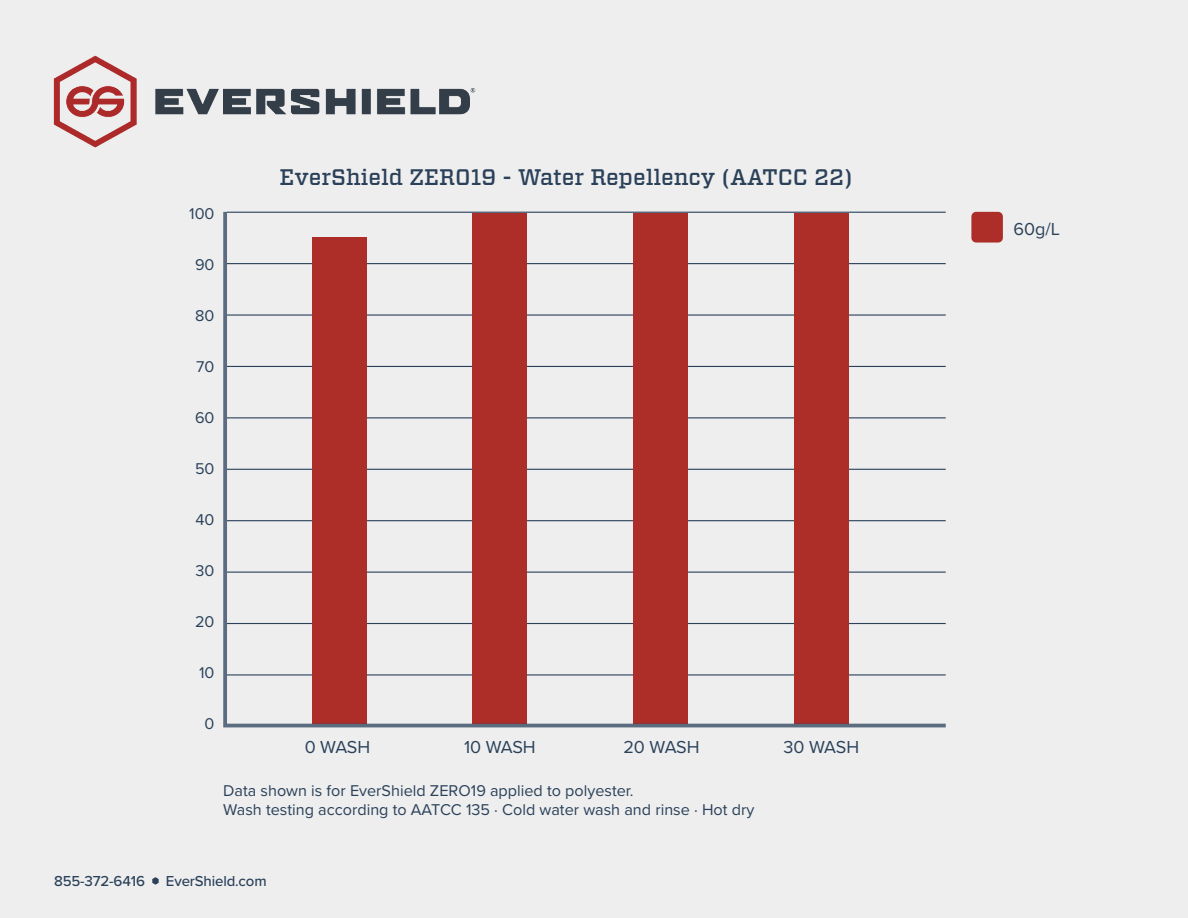
<style>
.page{position:relative;width:1188px;height:918px;background:#eeeeef}
.page>*{position:absolute;margin:0;border:0;box-sizing:border-box;transform-origin:0 0}
.t1{font:500 22.5px "Vitesse";color:#2a4159}
.t2{font:18px "Proxima Nova";color:#2a4159}
.t3{font:16.2px "Proxima Nova";color:#2a4159}
.t4{font:500 15px "Proxima Nova";letter-spacing:-.01em;color:#2a4159}
</style>
<div class="page">
<svg style="left:152px;top:877px;width:7px;height:8px"></svg>
<img style="left:53px;top:55px;width:423px;height:93px">
<svg style="left:223px;top:211px;width:723px;height:517px"></svg>
<div style="left:971px;top:212px;width:32px;height:31px;background:#ad2d29;border-radius:5px"></div>
<p class="t3" style="left:189px;top:202px;width:27px">100</p>
<p class="t3" style="left:195px;top:253px;width:21px">90</p>
<p class="t3" style="left:195px;top:304px;width:21px">80</p>
<p class="t3" style="left:196px;top:355px;width:20px">70</p>
<p class="t3" style="left:195px;top:406px;width:21px">60</p>
<p class="t3" style="left:195px;top:457px;width:21px">50</p>
<p class="t3" style="left:196px;top:508px;width:20px">40</p>
<p class="t3" style="left:196px;top:559px;width:20px">30</p>
<p class="t3" style="left:195px;top:610px;width:21px">20</p>
<p class="t3" style="left:199px;top:661px;width:17px">10</p>
<p class="t3" style="left:205px;top:712px;width:11px">0</p>
<p class="t1" style="left:280px;top:162px;width:575px">EverShield ZERO19 - Water Repellency (AATCC 22)</p>
<p class="t2" style="left:305px;top:733px;width:67px">0 WASH</p>
<p class="t2" style="left:464px;top:733px;width:73px">10 WASH</p>
<p class="t2" style="left:623px;top:733px;width:78px">20 WASH</p>
<p class="t2" style="left:784px;top:733px;width:77px">30 WASH</p>
<p class="t3" style="left:223px;top:778px;width:412px">Data shown is for EverShield ZERO19 applied to polyester.</p>
<p class="t3" style="left:223px;top:798px;width:533px">Wash testing according to AATCC 135 · Cold water wash and rinse · Hot dry</p>
<p class="t4" style="left:54px;top:869px;width:93px">855-372-6416</p>
<p class="t4" style="left:166px;top:869px;width:102px">EverShield.com</p>
<p class="t2" style="left:1013px;top:215px;width:48px">60g/L</p>
</div>
